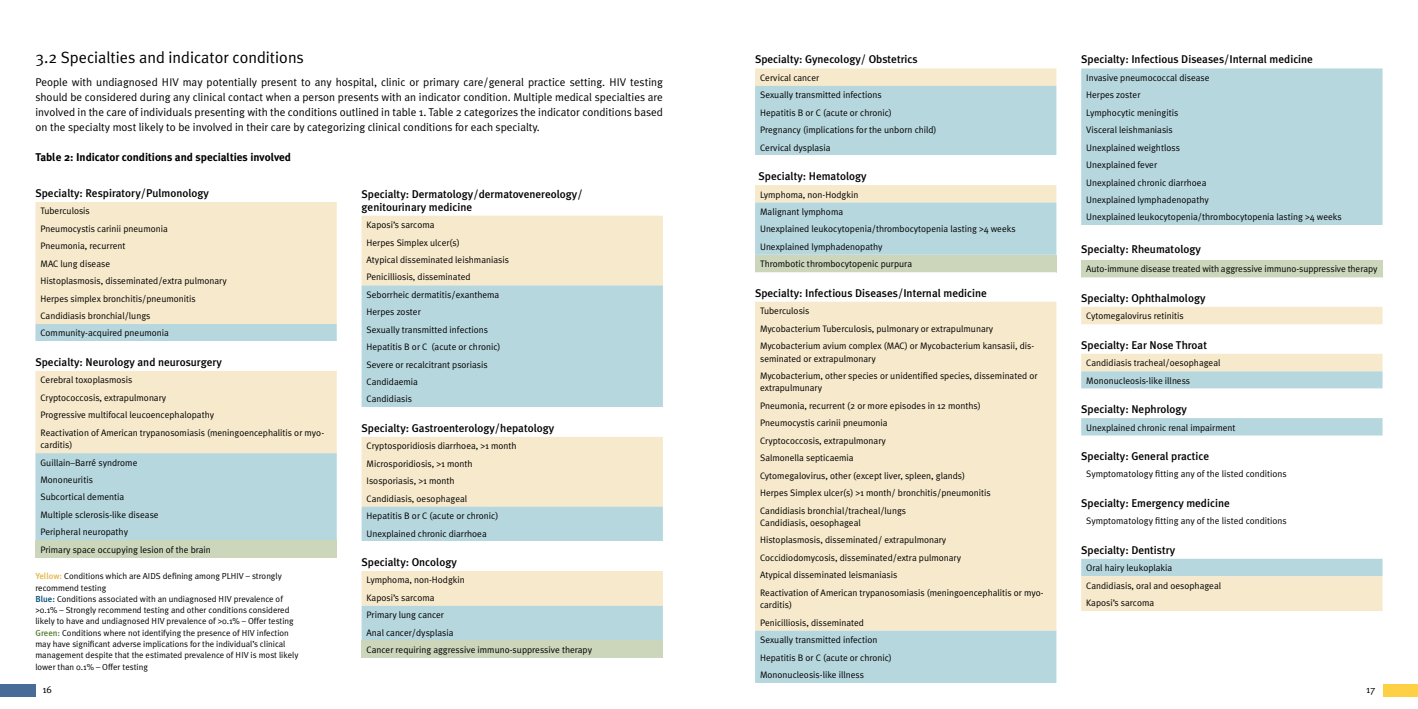
<style>
.page{position:relative;width:1418px;height:709px;background:#fff}
.page>*{position:absolute;margin:0;border:0;box-sizing:border-box;transform-origin:0 0}
.t1{font:16.25px "Meta Plus Normal";color:#000}
.t2{font:500 11.25px/12.5px "Meta Plus";color:#000}
.t3{font:11.25px/15px "Meta Plus Normal";color:#000;text-align:justify}
.t4{font:700 11.25px "Meta Plus";color:#000}
.t5{font:10px "Meta Plus Normal";color:#000}
.t6{font:9.38px/17.4px "Meta Plus Normal";color:#000}
.t7{font:8.75px/11.2px "Meta Plus Normal";color:#000}
.s1{font-family:"Calibri"}
.s2{font-family:"Meta Plus";font-weight:500;color:#e3b546}
.s3{font-family:"Meta Plus";font-weight:500;color:#004b74}
.s4{font-family:"Meta Plus";font-weight:500;color:#5c8033}
</style>
<div class="page">
<div style="left:1382px;top:684px;width:35px;height:12px;background:#fed044"></div>
<div style="left:0;top:684px;width:35px;height:12px;background:#476c97"></div>
<div style="left:755px;top:68px;width:301px;height:18px;background:#f7e9cb"></div>
<svg style="left:755px;top:86px;width:301px;height:597px;background:#e3e4d4"></svg>
<div style="left:755px;top:156px;width:75px;height:10px;background:#fff"></div>
<div style="left:830px;top:156px;width:226px;height:10px;background:#fff"></div>
<div style="left:755px;top:255px;width:301px;height:17px;background:#cbd6bb"></div>
<svg style="left:755px;top:272px;width:301px;height:11px"></svg>
<div style="left:1081px;top:68px;width:301px;height:157px;background:#b7d7df"></div>
<div style="left:1081px;top:260px;width:301px;height:17px;background:#cbd6bb"></div>
<svg style="left:1081px;top:277px;width:301px;height:1px"></svg>
<svg style="left:1081px;top:307px;width:301px;height:304px"></svg>
<div style="left:35px;top:202px;width:302px;height:122px;background:#f7e9cb"></div>
<svg style="left:35px;top:324px;width:302px;height:216px;background:#d7e1da"></svg>
<div style="left:35px;top:341px;width:76px;height:11px;background:#fff"></div>
<div style="left:111px;top:341px;width:226px;height:11px;background:#fff"></div>
<div style="left:35px;top:540px;width:302px;height:17px;background:#cbd6bb"></div>
<div style="left:361px;top:216px;width:302px;height:69px;background:#f7e9cb"></div>
<svg style="left:361px;top:285px;width:302px;height:355px;background:#d3e1dc"></svg>
<div style="left:361px;top:407px;width:76px;height:11px;background:#fff"></div>
<div style="left:437px;top:407px;width:226px;height:11px;background:#fff"></div>
<div style="left:361px;top:541px;width:302px;height:11px;background:#fff"></div>
<div style="left:361px;top:640px;width:302px;height:18px;background:#cbd6bb"></div>
<h1 class="t1" style="left:35px;top:47px;width:270px">3.2 Specialties and indicator conditions</h1>
<p class="t3" style="left:35px;top:75px;width:629px">People with undiagnosed HIV may potentially present to any hospital, clinic or primary care/general practice setting. HIV testing should be considered during any clinical contact when a person presents with an indicator condition. Multiple medical specialties are involved in the care of individuals presenting with the conditions outlined in table 1. Table 2 categorizes the indicator conditions based on the specialty most likely to be involved in their care by categorizing clinical conditions for each specialty.</p>
<p class="t4" style="left:36px;top:151px;width:257px">Table 2: Indicator conditions and specialties involved</p>
<p class="t2" style="left:35px;top:187px;width:175px">Specialty: Respiratory/Pulmonology</p>
<p class="t6" style="left:40px;top:202px;width:188px">Tuberculosis<br>Pneumocystis carinii pneumonia<br>Pneumonia, recurrent<br>MAC lung disease<br>Histoplasmosis, disseminated/extra pulmonary<br>Herpes simplex bronchitis/pneumonitis<br>Candidiasis bronchial/lungs<br>Community-acquired pneumonia</p>
<p class="t2" style="left:35px;top:355px;width:188px">Specialty: Neurology and neurosurgery</p>
<p class="t6" style="left:40px;top:371px;width:285px">Cerebral toxoplasmosis<br>Cryptococcosis, extrapulmonary<br>Progressive multifocal leucoencephalopathy<br>Reactivation of American trypanosomiasis (meningoencephalitis or myo-</p>
<p class="t6" style="left:40px;top:436px;width:172px">carditis)<br>Guillain–Barré syndrome<br>Mononeuritis<br>Subcortical dementia<br>Multiple sclerosis-like disease<br>Peripheral neuropathy<br>Primary space occupying lesion of the brain</p>
<p class="t2" style="left:361px;top:188px;width:222px">Specialty: Dermatology/dermatovenereology/ genitourinary medicine</p>
<p class="t6" style="left:366px;top:216px;width:144px">Kaposi’s sarcoma<br>Herpes Simplex ulcer(s)<br>Atypical disseminated leishmaniasis<br>Penicilliosis, disseminated<br>Seborrheic dermatitis/exanthema<br>Herpes zoster<br>Sexually transmitted infections<br>Hepatitis B or C (acute or chronic)<br>Severe or recalcitrant psoriasis<br>Candidaemia<br>Candidiasis</p>
<p class="t2" style="left:361px;top:421px;width:194px">Specialty: Gastroenterology/hepatology</p>
<p class="t6" style="left:366px;top:437px;width:151px">Cryptosporidiosis diarrhoea, <span class="s1">&gt;</span>1 month<br>Microsporidiosis, <span class="s1">&gt;</span>1 month<br>Isosporiasis, <span class="s1">&gt;</span>1 month<br>Candidiasis, oesophageal<br>Hepatitis B or C (acute or chronic)<br>Unexplained chronic diarrhoea</p>
<p class="t2" style="left:361px;top:555px;width:97px">Specialty: Oncology</p>
<p class="t6" style="left:366px;top:571px;width:227px">Lymphoma, non-Hodgkin<br>Kaposi’s sarcoma<br>Primary lung cancer<br>Anal cancer/dysplasia<br>Cancer requiring aggressive immuno-suppressive therapy</p>
<p class="t7" style="left:35px;top:570px;width:264px"><span class="s2">Yellow:</span> Conditions which are AIDS defining among PLHIV – strongly recommend testing<br><span class="s3">Blue:</span> Conditions associated with an undiagnosed HIV prevalence of <span class="s1">&gt;</span>0.1% – Strongly recommend testing and other conditions considered likely to have and undiagnosed HIV prevalence of <span class="s1">&gt;</span>0.1% – Offer testing <span class="s4">Green:</span> Conditions where not identifying the presence of HIV infection may have significant adverse implications for the individual’s clinical management despite that the estimated prevalence of HIV is most likely lower than 0.1% – Offer testing</p>
<p class="t2" style="left:755px;top:53px;width:164px">Specialty: Gynecology/ Obstetrics</p>
<p class="t6" style="left:760px;top:69px;width:178px">Cervical cancer<br>Sexually transmitted infections<br>Hepatitis B or C (acute or chronic)<br>Pregnancy (implications for the unborn child)<br>Cervical dysplasia</p>
<p class="t2" style="left:758px;top:170px;width:110px">Specialty: Hematology</p>
<p class="t6" style="left:760px;top:185px;width:257px">Lymphoma, non-Hodgkin<br>Malignant lymphoma<br>Unexplained leukocytopenia/thrombocytopenia lasting <span class="s1">&gt;</span>4 weeks Unexplained lymphadenopathy<br>Thrombotic thrombocytopenic purpura</p>
<p class="t2" style="left:755px;top:286px;width:233px">Specialty: Infectious Diseases/Internal medicine</p>
<p class="t6" style="left:760px;top:302px;width:276px">Tuberculosis<br>Mycobacterium Tuberculosis, pulmonary or extrapulmunary<br>Mycobacterium avium complex (MAC) or Mycobacterium kansasii, dis-</p>
<p class="t6" style="left:760px;top:349px;width:279px">seminated or extrapulmonary<br>Mycobacterium, other species or unidentified species, disseminated or</p>
<p class="t6" style="left:760px;top:379px;width:232px">extrapulmunary<br>Pneumonia, recurrent (2 or more episodes in 12 months)<br>Pneumocystis carinii pneumonia<br>Cryptococcosis, extrapulmonary<br>Salmonella septicaemia<br>Cytomegalovirus, other (except liver, spleen, glands)<br>Herpes Simplex ulcer(s) <span class="s1">&gt;</span>1 month/ bronchitis/pneumonitis Candidiasis bronchial/tracheal/lungs</p>
<p class="t6" style="left:760px;top:514px;width:285px">Candidiasis, oesophageal<br>Histoplasmosis, disseminated/ extrapulmonary<br>Coccidiodomycosis, disseminated/extra pulmonary<br>Atypical disseminated leismaniasis<br>Reactivation of American trypanosomiasis (meningoencephalitis or myo-</p>
<p class="t6" style="left:760px;top:596px;width:133px">carditis)<br>Penicilliosis, disseminated<br>Sexually transmitted infection<br>Hepatitis B or C (acute or chronic)<br>Mononucleosis-like illness</p>
<p class="t2" style="left:1081px;top:53px;width:233px">Specialty: Infectious Diseases/Internal medicine</p>
<p class="t6" style="left:1086px;top:69px;width:257px">Invasive pneumococcal disease<br>Herpes zoster<br>Lymphocytic meningitis<br>Visceral leishmaniasis<br>Unexplained weightloss<br>Unexplained fever<br>Unexplained chronic diarrhoea<br>Unexplained lymphadenopathy<br>Unexplained leukocytopenia/thrombocytopenia lasting <span class="s1">&gt;</span>4 weeks</p>
<p class="t2" style="left:1081px;top:243px;width:121px">Specialty: Rheumatology</p>
<p class="t6" style="left:1086px;top:260px;width:293px">Auto-immune disease treated with aggressive immuno-suppressive therapy</p>
<p class="t2" style="left:1081px;top:291px;width:126px">Specialty: Ophthalmology</p>
<p class="t6" style="left:1086px;top:307px;width:99px">Cytomegalovirus retinitis</p>
<p class="t2" style="left:1081px;top:338px;width:127px">Specialty: Ear Nose Throat</p>
<p class="t6" style="left:1086px;top:354px;width:136px">Candidiasis tracheal/oesophageal<br>Mononucleosis-like illness</p>
<p class="t2" style="left:1081px;top:403px;width:107px">Specialty: Nephrology</p>
<p class="t6" style="left:1086px;top:418px;width:151px">Unexplained chronic renal impairment</p>
<p class="t2" style="left:1081px;top:450px;width:129px">Specialty: General practice</p>
<p class="t6" style="left:1086px;top:465px;width:202px">Symptomatology fitting any of the listed conditions</p>
<p class="t2" style="left:1081px;top:496px;width:150px">Specialty: Emergency medicine</p>
<p class="t6" style="left:1086px;top:512px;width:202px">Symptomatology fitting any of the listed conditions</p>
<p class="t2" style="left:1081px;top:543px;width:96px">Specialty: Dentistry</p>
<p class="t6" style="left:1086px;top:559px;width:136px">Oral hairy leukoplakia<br>Candidiasis, oral and oesophageal<br>Kaposi’s sarcoma</p>
<p class="t5" style="left:43px;top:683px;width:11px">16</p>
<p class="t5" style="left:1365px;top:683px;width:11px">17</p>
</div>
